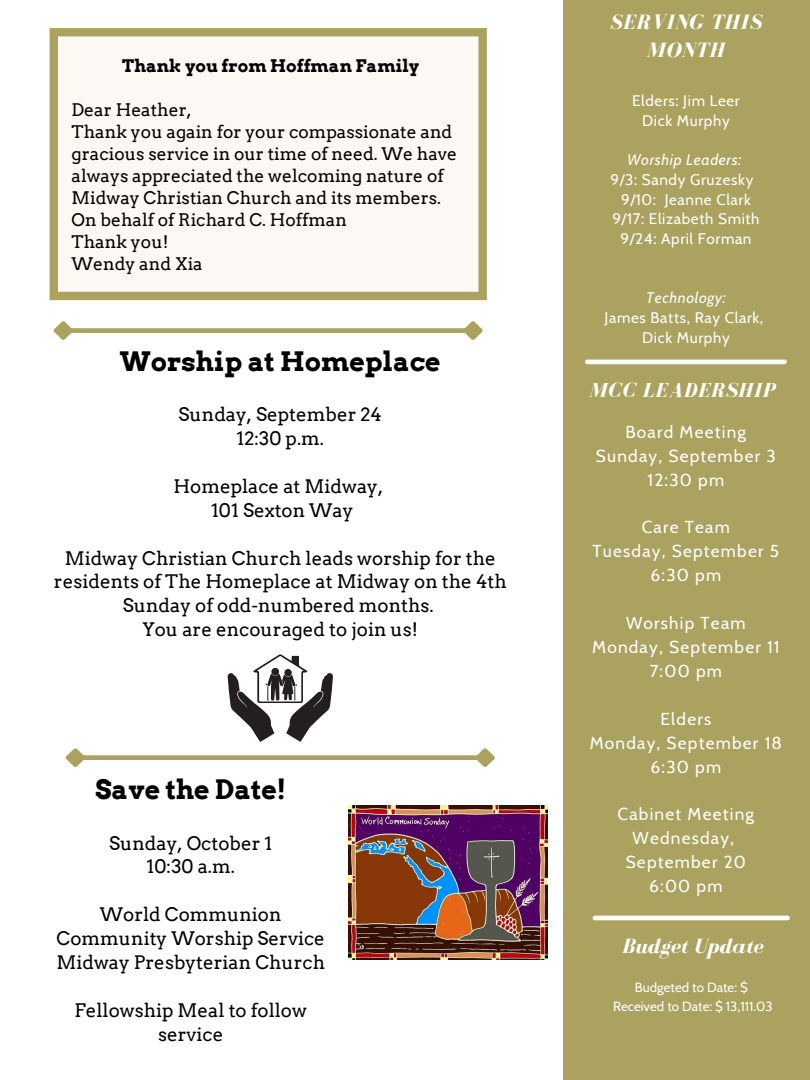
<style>
.page{position:relative;width:810px;height:1080px;background:#fff}
.page>*{position:absolute;margin:0;border:0;box-sizing:border-box;transform-origin:0 0}
.t1{font:700 26.81px "Arvo";color:#000}
.t2{font:italic 700 21.31px/28.1px "Bodoni FLF";letter-spacing:.04em;color:#fff;text-align:center}
.t3{font:italic 700 21.25px "Bodoni FLF";color:#fff}
.t4{font:italic 700 20.88px "Bodoni FLF";letter-spacing:.04em;color:#fff}
.t5{font:18.69px/23.9px "Arvo";color:#000;text-align:center}
.t6{font:17.38px/22px "Arvo";color:#000}
.t7{font:700 17.38px "Arvo";color:#000}
.t8{font:17.25px/23.9px "Cabin";letter-spacing:.07em;color:#fff;text-align:center}
.t9{font:15.31px/19.7px "Cabin";letter-spacing:.04em;color:#fff;text-align:center}
.t10{font:italic 15.31px "Cabin";letter-spacing:.04em;color:#fff}
.t11{font:13.31px/18.1px "Cabin";color:#fff;text-align:center}
</style>
<div class="page">
<div style="left:564px;top:0;width:246px;height:1080px;background:#aaa25e"></div>
<hr style="left:587px;top:360px;width:198px;height:4px;background:#fff">
<hr style="left:595px;top:916px;width:193px;height:4px;background:#fff">
<svg style="left:50px;top:28px;width:437px;height:272px;fill:#fcf9f4"></svg>
<svg style="left:228px;top:654px;width:105px;height:88px"></svg>
<div style="left:82px;top:755px;width:396px;height:5px;background:#aaa25e"></div>
<svg style="left:66px;top:748px;width:23px;height:19px"></svg>
<svg style="left:471px;top:748px;width:24px;height:19px"></svg>
<div style="left:70px;top:328px;width:396px;height:5px;background:#aaa25e"></div>
<svg style="left:54px;top:321px;width:23px;height:19px"></svg>
<svg style="left:459px;top:321px;width:24px;height:19px"></svg>
<img style="left:348px;top:806px;width:200px;height:154px">
<p class="t7" style="left:122px;top:55px;width:299px">Thank you from Hoffman Family</p>
<p class="t6" style="left:72px;top:99px;width:387px">Dear Heather,<br>Thank you again for your compassionate and gracious service in our time of need. We have always appreciated the welcoming nature of<br>Midway Christian Church and its members.<br>On behalf of Richard C. Hoffman<br>Thank you!<br>Wendy and Xia</p>
<h1 class="t1" style="left:120px;top:345px;width:322px">Worship at Homeplace</h1>
<p class="t5" style="left:179px;top:403px;width:205px">Sunday, September 24<br>12:30 p.m.</p>
<p class="t5" style="left:173px;top:474px;width:211px">Homeplace at Midway,<br>101 Sexton Way</p>
<p class="t5" style="left:54px;top:546px;width:454px">Midway Christian Church leads worship for the residents of The Homeplace at Midway on the 4th Sunday of odd-numbered months.<br>You are encouraged to join us!</p>
<h1 class="t1" style="left:95px;top:774px;width:192px">Save the Date!</h1>
<p class="t5" style="left:109px;top:831px;width:165px">Sunday, October 1<br>10:30 a.m.</p>
<p class="t5" style="left:57px;top:903px;width:270px">World Communion<br>Community Worship Service<br>Midway Presbyterian Church</p>
<p class="t5" style="left:74px;top:998px;width:234px">Fellowship Meal to follow service</p>
<p class="t2" style="left:610px;top:7px;width:153px">SERVING THIS<br>MONTH</p>
<p class="t9" style="left:632px;top:91px;width:109px">Elders: Jim Leer<br>Dick Murphy</p>
<p class="t10" style="left:627px;top:151px;width:116px">Worship Leaders:</p>
<p class="t9" style="left:610px;top:170px;width:151px">9/3: Sandy Gruzesky<br>9/10: Jeanne Clark<br>9/17: Elizabeth Smith<br>9/24: April Forman</p>
<p class="t10" style="left:646px;top:288px;width:81px">Technology:</p>
<p class="t9" style="left:605px;top:308px;width:160px">James Batts, Ray Clark,<br>Dick Murphy</p>
<p class="t4" style="left:589px;top:379px;width:187px">MCC LEADERSHIP</p>
<p class="t8" style="left:596px;top:420px;width:181px">Board Meeting<br>Sunday, September 3<br>12:30 pm</p>
<p class="t8" style="left:593px;top:515px;width:188px">Care Team<br>Tuesday, September 5<br>6:30 pm</p>
<p class="t8" style="left:592px;top:611px;width:189px">Worship Team<br>Monday, September 11<br>7:00 pm</p>
<p class="t8" style="left:590px;top:707px;width:194px">Elders<br>Monday, September 18<br>6:30 pm</p>
<p class="t8" style="left:618px;top:802px;width:138px">Cabinet Meeting<br>Wednesday,<br>September 20<br>6:00 pm</p>
<p class="t3" style="left:622px;top:934px;width:143px">Budget Update</p>
<p class="t11" style="left:613px;top:979px;width:161px">Budgeted to Date: $<br>Received to Date: $ 13,111.03</p>
</div>
